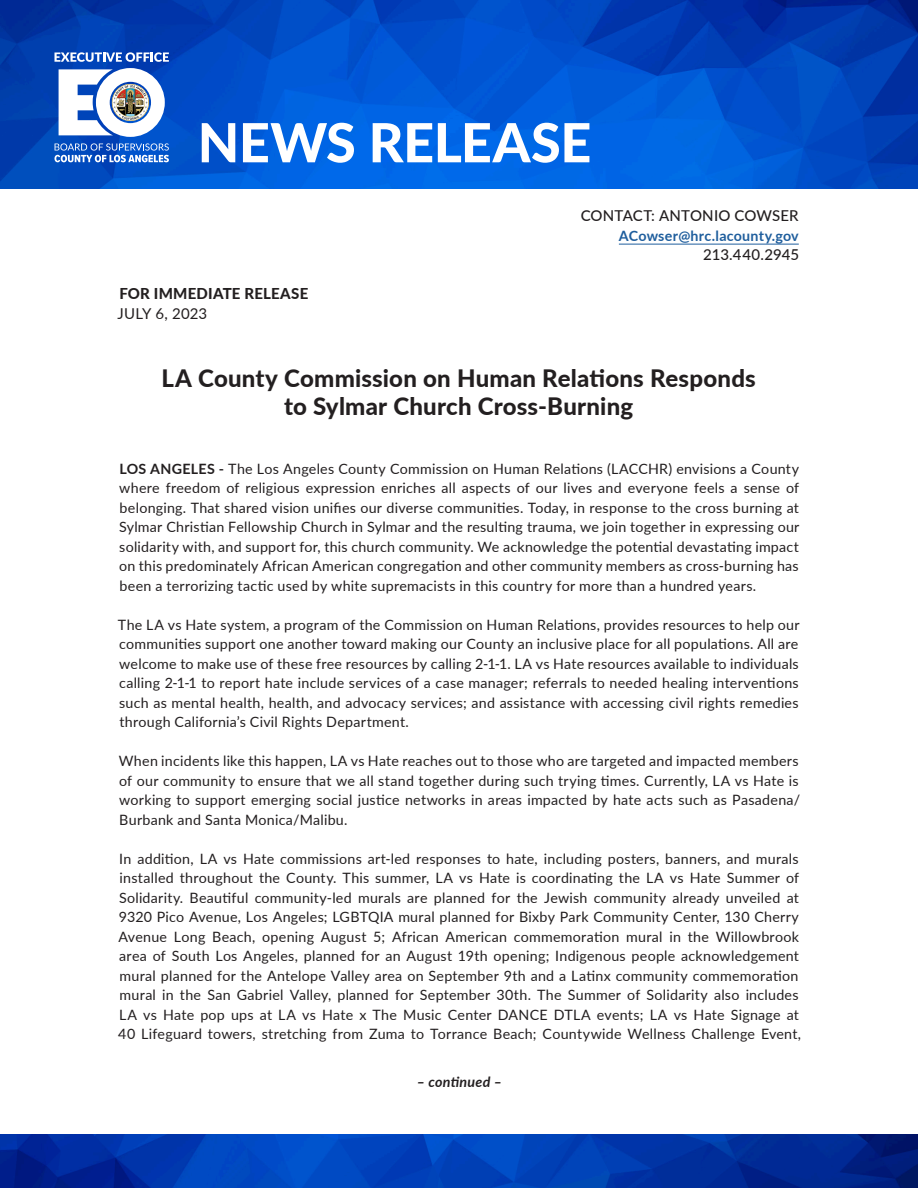
<style>
.page{position:relative;width:918px;height:1188px;background:#fff}
.page>*{position:absolute;margin:0;border:0;box-sizing:border-box;transform-origin:0 0}
.t1{font:900 54px "Lato";letter-spacing:-.01em;color:#fff}
.t2{font:900 24px/28.8px "Lato";letter-spacing:.01em;color:#231f20;text-align:center}
.t3{font:500 15px "Lato";letter-spacing:.005em;color:#231f20}
.t4{font:900 15px "Lato";letter-spacing:.015em;color:#231f20}
.t5{font:15px "Lato";letter-spacing:.01em;color:#231f20}
.t6{font:14.25px/19.5px "Lato";letter-spacing:.02em;color:#231f20;text-align:justify}
.t7{font:700 14.25px "Lato";letter-spacing:.02em;color:#1f5e9d}
.t8{font:italic 700 14.25px "Lato";letter-spacing:.015em;color:#231f20}
.s1{font-weight:700}
</style>
<div class="page">
<hr style="left:619px;top:244px;width:180px;height:1px;background:#1f5e9d">
<img style="left:0;top:0;width:918px;height:189px">
<img style="left:0;top:1134px;width:918px;height:54px">
<svg style="left:54px;top:52px;width:115px;height:10px"></svg>
<svg style="left:55px;top:143px;width:114px;height:19px;background:#5084d5"></svg>
<svg style="left:59px;top:68px;width:106px;height:69px"></svg>
<p class="t1" style="left:198px;top:103px;width:395px">NEWS RELEASE</p>
<p class="t4" style="left:119px;top:283px;width:191px">FOR IMMEDIATE RELEASE</p>
<p class="t5" style="left:118px;top:303px;width:91px">JULY 6, 2023</p>
<p class="t3" style="left:581px;top:205px;width:220px">CONTACT: ANTONIO COWSER</p>
<p class="t7" style="left:619px;top:225px;width:181px">ACowser@hrc.lacounty.gov</p>
<p class="t3" style="left:703px;top:244px;width:97px">213.440.2945</p>
<p class="t2" style="left:162px;top:362px;width:596px">LA County Commission on Human Relations Responds to Sylmar Church Cross-Burning</p>
<p class="t6" style="left:119px;top:458px;width:682px"><span class="s1">LOS ANGELES -</span> The Los Angeles County Commission on Human Relations (LACCHR) envisions a County where freedom of religious expression enriches all aspects of our lives and everyone feels a sense of belonging. That shared vision unifies our diverse communities. Today, in response to the cross burning at Sylmar Christian Fellowship Church in Sylmar and the resulting trauma, we join together in expressing our solidarity with, and support for, this church community. We acknowledge the potential devastating impact on this predominately African American congregation and other community members as cross-burning has been a terrorizing tactic used by white supremacists in this country for more than a hundred years.</p>
<p class="t6" style="left:118px;top:614px;width:683px">The LA vs Hate system, a program of the Commission on Human Relations, provides resources to help our communities support one another toward making our County an inclusive place for all populations. All are welcome to make use of these free resources by calling 2-1-1. LA vs Hate resources available to individuals calling 2-1-1 to report hate include services of a case manager; referrals to needed healing interventions such as mental health, health, and advocacy services; and assistance with accessing civil rights remedies through California’s Civil Rights Department.</p>
<p class="t6" style="left:119px;top:751px;width:683px">When incidents like this happen, LA vs Hate reaches out to those who are targeted and impacted members of our community to ensure that we all stand together during such trying times. Currently, LA vs Hate is working to support emerging social justice networks in areas impacted by hate acts such as Pasadena/ Burbank and Santa Monica/Malibu.</p>
<p class="t6" style="left:118px;top:848px;width:684px;text-align:left">In addition, LA vs Hate commissions art-led responses to hate, including posters, banners, and murals installed throughout the County. This summer, LA vs Hate is coordinating the LA vs Hate Summer of Solidarity. Beautiful community-led murals are planned for the Jewish community already unveiled at 9320 Pico Avenue, Los Angeles; LGBTQIA mural planned for Bixby Park Community Center, 130 Cherry Avenue Long Beach, opening August 5; African American commemoration mural in the Willowbrook area of South Los Angeles, planned for an August 19th opening; Indigenous people acknowledgement mural planned for the Antelope Valley area on September 9th and a Latinx community commemoration mural in the San Gabriel Valley, planned for September 30th. The Summer of Solidarity also includes LA vs Hate pop ups at LA vs Hate x The Music Center DANCE DTLA events; LA vs Hate Signage at 40 Lifeguard towers, stretching from Zuma to Torrance Beach; Countywide Wellness Challenge Event,</p>
<p class="t8" style="left:417px;top:1071px;width:87px">– continued –</p>
</div>
